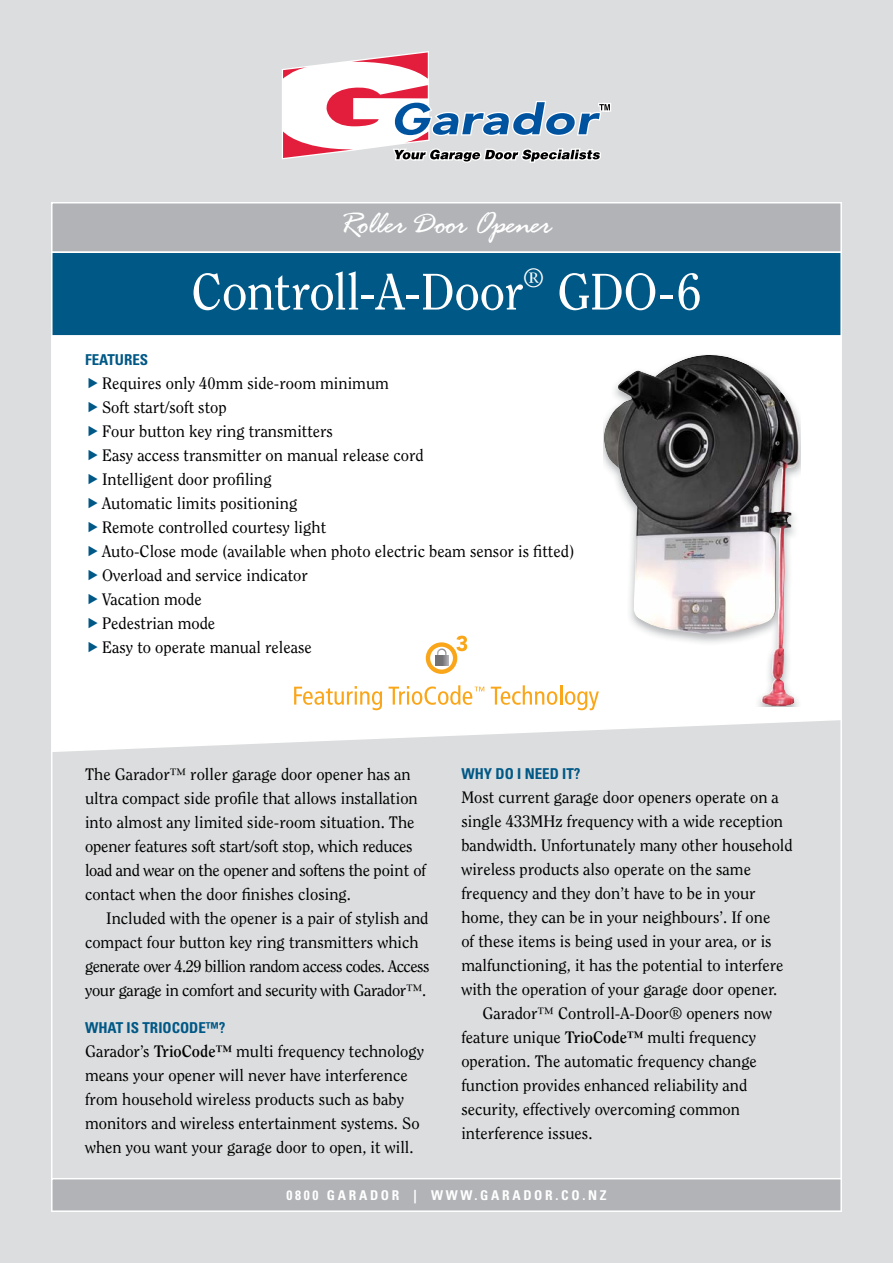
<style>
.page{position:relative;width:893px;height:1263px;background:#dcddde}
.page>*{position:absolute;margin:0;border:0;box-sizing:border-box;transform-origin:0 0}
.t1{font:51px "Clearface";letter-spacing:-.02em;color:#fff}
.t2{font:italic 33px "Rage LT";letter-spacing:.005em;color:#fff}
.t3{font:16.5px/24px "Clearface";color:#000}
.t4{font:16.5px/24px "Clearface";letter-spacing:-.02em;color:#000}
.t5{font:700 condensed 15px "Univers";color:#005886}
.t6{font:700 condensed 13.5px "Univers";letter-spacing:.2em;color:#fff}
.s1{font-weight:700}
</style>
<div class="page">
<svg style="left:282px;top:51px;width:329px;height:112px"></svg>
<svg style="left:51px;top:752px;width:791px;height:426px"></svg>
<div style="left:51px;top:337px;width:791px;height:415px;background:#fff"></div>
<img style="left:604px;top:355px;width:196px;height:351px">
<svg style="left:51px;top:1178px;width:791px;height:34px;background:#b8b9bc"></svg>
<div style="left:51px;top:202px;width:791px;height:49px;background:#b1b3b6"></div>
<div style="left:51px;top:251px;width:791px;height:86px;background:#005886"></div>
<svg style="left:426px;top:636px;width:41px;height:38px;background:#efd6ad"></svg>
<svg style="left:294px;top:686px;width:88px;height:24px;background:#fde8c5"></svg>
<svg style="left:389px;top:685px;width:95px;height:20px;background:#fde7c3"></svg>
<svg style="left:491px;top:685px;width:108px;height:25px;background:#fde9c7"></svg>
<svg style="left:89px;top:378px;width:9px;height:10px"></svg>
<svg style="left:89px;top:402px;width:9px;height:10px"></svg>
<svg style="left:89px;top:426px;width:9px;height:10px"></svg>
<svg style="left:89px;top:450px;width:9px;height:10px"></svg>
<svg style="left:89px;top:474px;width:9px;height:10px"></svg>
<svg style="left:89px;top:498px;width:9px;height:10px"></svg>
<svg style="left:89px;top:522px;width:9px;height:10px"></svg>
<svg style="left:89px;top:546px;width:9px;height:10px"></svg>
<svg style="left:89px;top:570px;width:9px;height:10px"></svg>
<svg style="left:89px;top:594px;width:9px;height:10px"></svg>
<svg style="left:89px;top:618px;width:9px;height:10px"></svg>
<svg style="left:89px;top:642px;width:9px;height:10px"></svg>
<h2 class="t2" style="left:340px;top:213px;width:213px">Roller Door Opener</h2>
<h1 class="t1" style="left:191px;top:271px;width:512px">Controll-A-Door<sup>®</sup> GDO-6</h1>
<p class="t5" style="left:85px;top:354px;width:65px">FEATURES</p>
<p class="t3" style="left:102px;top:373px;width:474px">Requires only 40mm side-room minimum<br>Soft start/soft stop<br>Four button key ring transmitters<br>Easy access transmitter on manual release cord<br>Intelligent door profiling<br>Automatic limits positioning<br>Remote controlled courtesy light<br>Auto-Close mode (available when photo electric beam sensor is fitted)<br>Overload and service indicator<br>Vacation mode<br>Pedestrian mode<br>Easy to operate manual release</p>
<p class="t3" style="left:85px;top:764px;width:343px">The Garador™ roller garage door opener has an ultra compact side profile that allows installation into almost any limited side-room situation. The opener features soft start/soft stop, which reduces load and wear on the opener and softens the point of contact when the door finishes closing.</p>
<p class="t4" style="left:85px;top:908px;width:346px;text-indent:21px">Included with the opener is a pair of stylish and compact four button key ring transmitters which generate over 4.29 billion random access codes. Access your garage in comfort and security with Garador™.</p>
<p class="t5" style="left:85px;top:1022px;width:142px">WHAT IS TRIOCODE™?</p>
<p class="t3" style="left:85px;top:1040px;width:341px">Garador’s <span class="s1">TrioCode™</span> multi frequency technology means your opener will never have interference from household wireless products such as baby monitors and wireless entertainment systems. So when you want your garage door to open, it will.</p>
<p class="t5" style="left:461px;top:768px;width:121px">WHY DO I NEED IT?</p>
<p class="t3" style="left:461px;top:787px;width:319px">Most current garage door openers operate on a</p>
<p class="t3" style="left:461px;top:811px;width:323px">single 433MHz frequency with a wide reception</p>
<p class="t3" style="left:461px;top:835px;width:333px">bandwidth. Unfortunately many other household</p>
<p class="t3" style="left:461px;top:859px;width:291px">wireless products also operate on the same</p>
<p class="t3" style="left:461px;top:883px;width:296px">frequency and they don’t have to be in your</p>
<p class="t3" style="left:461px;top:907px;width:310px">home, they can be in your neighbours’. If one</p>
<p class="t3" style="left:461px;top:931px;width:312px">of these items is being used in your area, or is</p>
<p class="t3" style="left:461px;top:955px;width:324px">malfunctioning, it has the potential to interfere</p>
<p class="t3" style="left:461px;top:979px;width:317px">with the operation of your garage door opener.</p>
<p class="t3" style="left:483px;top:1003px;width:291px">Garador™ Controll-A-Door® openers now</p>
<p class="t3" style="left:461px;top:1027px;width:296px">feature unique <span class="s1">TrioCode™</span> multi frequency</p>
<p class="t3" style="left:461px;top:1051px;width:297px">operation. The automatic frequency change</p>
<p class="t3" style="left:461px;top:1075px;width:287px">function provides enhanced reliability and</p>
<p class="t3" style="left:461px;top:1099px;width:280px">security, effectively overcoming common</p>
<p class="t3" style="left:461px;top:1123px;width:133px">interference issues.</p>
<p class="t6" style="left:286px;top:1190px;width:321px">0800 GARADOR | WWW.GARADOR.CO.NZ</p>
</div>
